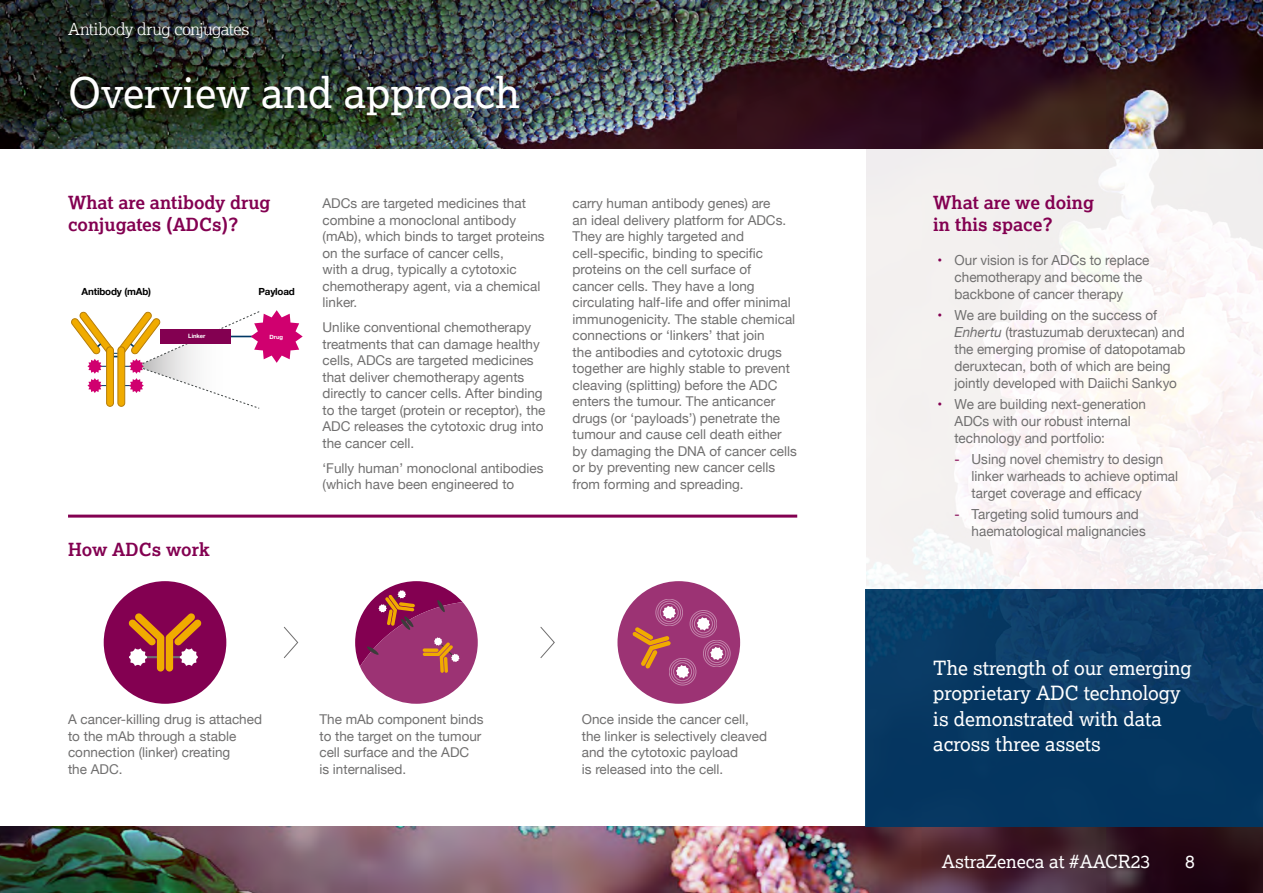
<style>
.page{position:relative;width:1263px;height:893px;background:#fff}
.page>*{position:absolute;margin:0;border:0;box-sizing:border-box;transform-origin:0 0}
.t1{font:42px "Lexia";color:#fff}
.t2{font:19.5px/25.5px "Lexia";color:#fff}
.t3{font:700 18px/21.6px "Lexia";color:#830051}
.t4{font:18px "Lexia";color:#fff}
.t5{font:300 16.5px "Lexia";letter-spacing:-.03em;color:#fff}
.t6{font:13.8px/17px "Helvetica Neue";color:#706f6f}
.t7{font:13.5px/16.5px "Helvetica Neue";color:#706f6f}
.t8{font:700 9.75px "Helvetica Neue";letter-spacing:-.015em;color:#000}
.t9{font:700 5.85px "Helvetica Neue";letter-spacing:-.015em;color:#fff}
.s1{color:#830051}
.s2{font-style:italic}
</style>
<div class="page">
<img style="left:0;top:0;width:1261px;height:893px">
<div style="left:865px;top:150px;width:398px;height:439px;background:#f8f2f2"></div>
<div style="left:0;top:150px;width:865px;height:676px;background:#fff"></div>
<div style="left:865px;top:589px;width:398px;height:237px;background:#003865"></div>
<hr style="left:68px;top:515px;width:729px;height:3px;background:#830051">
<svg style="left:71px;top:310px;width:232px;height:99px"></svg>
<div style="left:161px;top:329px;width:70px;height:15px;background:#830051"></div>
<svg style="left:283px;top:626px;width:15px;height:32px"></svg>
<svg style="left:355px;top:581px;width:123px;height:123px"></svg>
<svg style="left:423px;top:648px;width:15px;height:4px"></svg>
<div style="left:617px;top:581px;width:123px;height:123px;background:#9c3374;border-radius:50%"></div>
<svg style="left:662px;top:606px;width:14px;height:13px"></svg>
<div style="left:658px;top:601px;width:23px;height:23px;border:1px solid #fff;border-radius:50%"></div>
<div style="left:660px;top:603px;width:19px;height:19px;border:1px solid #fff;border-radius:50%"></div>
<div style="left:656px;top:599px;width:27px;height:27px;border:1px solid #fff;border-radius:50%"></div>
<svg style="left:697px;top:617px;width:13px;height:14px"></svg>
<div style="left:692px;top:612px;width:23px;height:23px;border:1px solid #fff;border-radius:50%"></div>
<div style="left:694px;top:614px;width:19px;height:19px;border:1px solid #fff;border-radius:50%"></div>
<div style="left:690px;top:610px;width:27px;height:27px;border:1px solid #fff;border-radius:50%"></div>
<svg style="left:710px;top:647px;width:13px;height:13px"></svg>
<div style="left:705px;top:642px;width:23px;height:23px;border:1px solid #fff;border-radius:50%"></div>
<div style="left:707px;top:644px;width:19px;height:19px;border:1px solid #fff;border-radius:50%"></div>
<div style="left:703px;top:640px;width:27px;height:27px;border:1px solid #fff;border-radius:50%"></div>
<svg style="left:632px;top:627px;width:57px;height:51px"></svg>
<div style="left:671px;top:660px;width:23px;height:23px;border:1px solid #fff;border-radius:50%"></div>
<div style="left:673px;top:662px;width:19px;height:19px;border:1px solid #fff;border-radius:50%"></div>
<div style="left:669px;top:658px;width:27px;height:27px;border:1px solid #fff;border-radius:50%"></div>
<div style="left:104px;top:581px;width:122px;height:123px;background:#830051;border-radius:50%"></div>
<svg style="left:128px;top:613px;width:74px;height:58px"></svg>
<svg style="left:540px;top:627px;width:15px;height:31px"></svg>
<p class="t5" style="left:68px;top:19px;width:183px">Antibody drug conjugates</p>
<h1 class="t1" style="left:68px;top:67px;width:454px">Overview and approach</h1>
<h3 class="t3" style="left:68px;top:191px;width:204px">What are antibody drug conjugates (ADCs)?</h3>
<p class="t8" style="left:82px;top:284px;width:71px">Antibody (mAb)</p>
<p class="t9" style="left:188px;top:331px;width:19px">Linker</p>
<p class="t8" style="left:258px;top:284px;width:38px">Payload</p>
<p class="t9" style="left:270px;top:332px;width:15px">Drug</p>
<h3 class="t3" style="left:68px;top:538px;width:143px">How ADCs work</h3>
<p class="t7" style="left:323px;top:196px;width:224px">ADCs are targeted medicines that combine a monoclonal antibody (mAb), which binds to target proteins on the surface of cancer cells,<br>with a drug, typically a cytotoxic chemotherapy agent, via a chemical linker.</p>
<p class="t7" style="left:323px;top:320px;width:224px">Unlike conventional chemotherapy treatments that can damage healthy cells, ADCs are targeted medicines that deliver chemotherapy agents directly to cancer cells. After binding to the target (protein or receptor), the ADC releases the cytotoxic drug into the cancer cell.</p>
<p class="t7" style="left:323px;top:461px;width:223px">‘Fully human’ monoclonal antibodies (which have been engineered to</p>
<p class="t7" style="left:573px;top:196px;width:226px">carry human antibody genes) are<br>an ideal delivery platform for ADCs.<br>They are highly targeted and cell-specific, binding to specific proteins on the cell surface of<br>cancer cells. They have a long circulating half-life and offer minimal immunogenicity. The stable chemical connections or ‘linkers’ that join<br>the antibodies and cytotoxic drugs together are highly stable to prevent cleaving (splitting) before the ADC enters the tumour. The anticancer drugs (or ‘payloads’) penetrate the tumour and cause cell death either by damaging the DNA of cancer cells or by preventing new cancer cells from forming and spreading.</p>
<p class="t7" style="left:68px;top:712px;width:195px">A cancer-killing drug is attached to the mAb through a stable connection (linker) creating<br>the ADC.</p>
<p class="t7" style="left:319px;top:712px;width:166px">The mAb component binds to the target on the tumour cell surface and the ADC<br>is internalised.</p>
<p class="t7" style="left:582px;top:712px;width:187px">Once inside the cancer cell, the linker is selectively cleaved and the cytotoxic payload<br>is released into the cell.</p>
<h3 class="t3" style="left:933px;top:191px;width:162px">What are we doing in this space?</h3>
<p class="t6" style="left:954px;top:252px;width:196px;text-indent:-17px"><span class="s1">•</span> Our vision is for ADCs to replace chemotherapy and become the backbone of cancer therapy</p>
<p class="t6" style="left:954px;top:307px;width:232px;text-indent:-17px"><span class="s1">•</span> We are building on the success of <span class="s2">Enhertu</span> (trastuzumab deruxtecan) and the emerging promise of datopotamab deruxtecan, both of which are being jointly developed with Daiichi Sankyo</p>
<p class="t6" style="left:954px;top:396px;width:193px;text-indent:-17px"><span class="s1">•</span> We are building next-generation<br>ADCs with our robust internal technology and portfolio:</p>
<p class="t6" style="left:971px;top:451px;width:208px;text-indent:-17px"><span class="s1">-</span> Using novel chemistry to design linker warheads to achieve optimal target coverage and efficacy</p>
<p class="t6" style="left:971px;top:506px;width:176px;text-indent:-17px"><span class="s1">-</span> Targeting solid tumours and haematological malignancies</p>
<h2 class="t2" style="left:933px;top:654px;width:260px">The strength of our emerging proprietary ADC technology is demonstrated with data across three assets</h2>
<h3 class="t4" style="left:942px;top:850px;width:210px">AstraZeneca at #AACR23</h3>
<h3 class="t4" style="left:1185px;top:850px;width:11px">8</h3>
</div>
